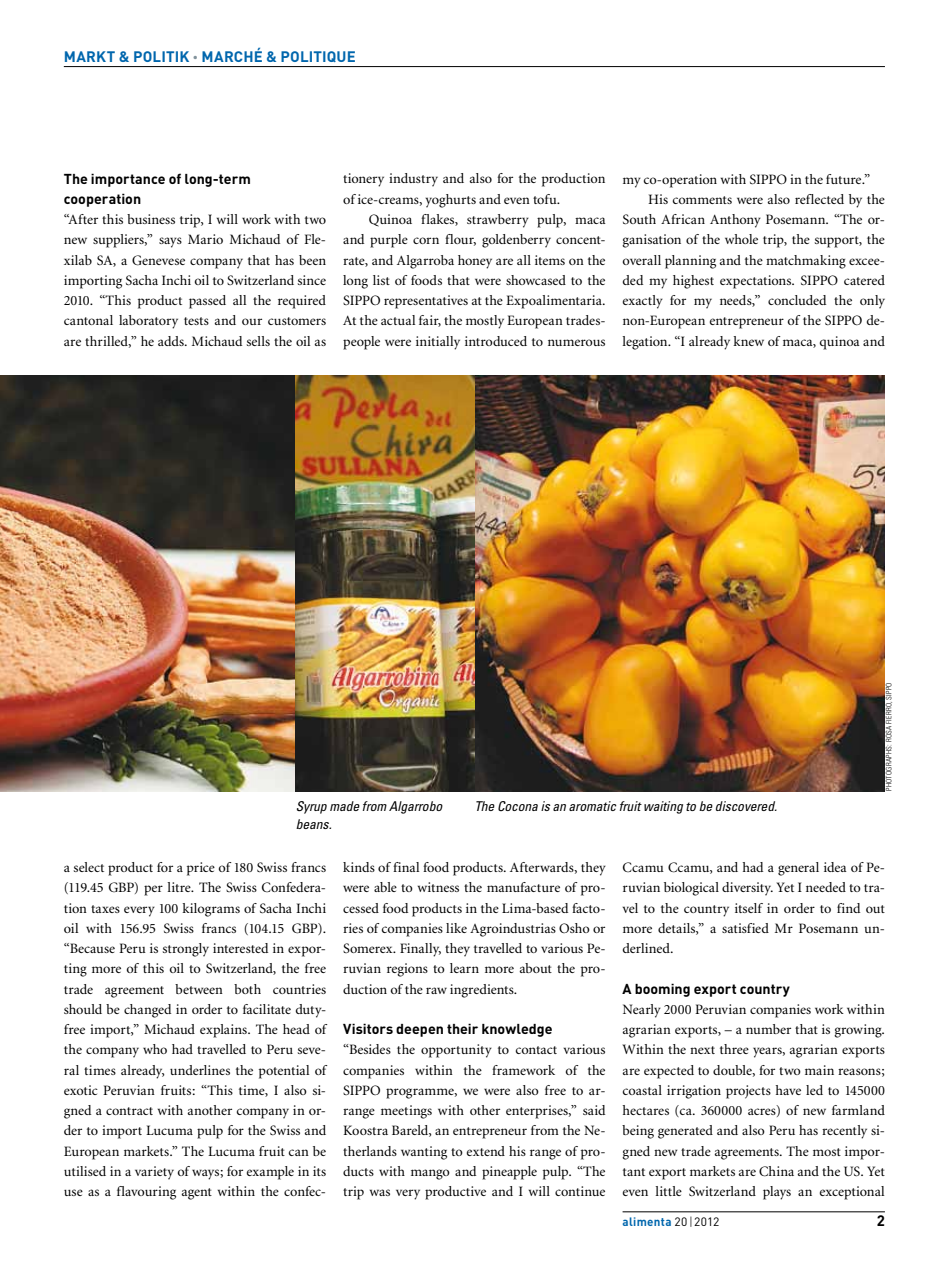
<style>
.page{position:relative;width:936px;height:1263px;background:#fff}
.page>*{position:absolute;margin:0;border:0;box-sizing:border-box;transform-origin:0 0}
.t1{font:700 15px "DIN";letter-spacing:.01em;color:#0066ad}
.t2{font:700 15px "DIN";color:#000}
.t3{font:14.25px/20.2px "Minion";color:#000;text-align:justify}
.t4{font:700 14.25px/20.2px "DIN";color:#000}
.t5{font:italic condensed 13.5px "Univers";letter-spacing:-.005em;color:#000}
.t6{font:700 12px "DIN";color:#0066ad}
.t7{font:300 condensed 7.5px "Univers";letter-spacing:.03em;color:#000}
.s1{font-size:10.5px;color:#82939c}
.s2{font-weight:400;color:#000}
.s3{font-weight:300;color:#000}
</style>
<div class="page">
<hr style="left:64px;top:66px;width:820px;height:1px;background:#000">
<hr style="left:622px;top:1211px;width:262px;height:1px;background:#000">
<img style="left:0;top:375px;width:296px;height:416px">
<img style="left:474px;top:375px;width:410px;height:416px">
<img style="left:296px;top:375px;width:178px;height:416px">
<p class="t1" style="left:64px;top:47px;width:293px">markt &amp; Politik <span class="s1">•</span> Marché &amp; Politique</p>
<p class="t4" style="left:64px;top:168px;width:188px">The importance of long-term cooperation</p>
<p class="t3" style="left:64px;top:210px;width:264px">“After this business trip, I will work with two new suppliers,” says Mario Michaud of Fle&shy;xilab SA, a Genevese company that has been importing Sacha Inchi oil to Switzerland since 2010. “This product passed all the required cantonal laboratory tests and our customers are thrilled,” he adds. Michaud sells the oil as</p>
<p class="t3" style="left:343px;top:169px;width:264px">tionery industry and also for the production of ice-creams, yoghurts and even tofu.</p>
<p class="t3" style="left:343px;top:210px;width:264px;text-indent:26px">Quinoa flakes, strawberry pulp, maca and purple corn flour, goldenberry concent&shy;rate, and Algarroba honey are all items on the long list of foods that were showcased to the SIPPO representatives at the Expoalimentaria.<br>At the actual fair, the mostly European trades&shy;people were initially introduced to numerous</p>
<p class="t3" style="left:622px;top:169px;width:249px">my co-operation with SIPPO in the future.”</p>
<p class="t3" style="left:648px;top:190px;width:238px">His comments were also reflected by the</p>
<p class="t3" style="left:622px;top:210px;width:264px">South African Anthony Posemann. “The or-</p>
<p class="t3" style="left:622px;top:230px;width:264px">ganisation of the whole trip, the support, the</p>
<p class="t3" style="left:622px;top:250px;width:264px">overall planning and the matchmaking excee-</p>
<p class="t3" style="left:622px;top:271px;width:264px">ded my highest expectations. SIPPO catered</p>
<p class="t3" style="left:622px;top:291px;width:264px">exactly for my needs,” concluded the only</p>
<p class="t3" style="left:622px;top:311px;width:264px">non-European entrepreneur of the SIPPO de-</p>
<p class="t3" style="left:622px;top:331px;width:264px">legation. “I already knew of maca, quinoa and</p>
<p class="t7" style="left:884px;top:791px;width:110px;rotate:-90deg">Photographs: Rosa Fierro, Sippo</p>
<p class="t5" style="left:296px;top:798px;width:148px">Syrup made from Algarrobo</p>
<p class="t5" style="left:474px;top:798px;width:304px">The Cocona is an aromatic fruit waiting to be discovered.</p>
<p class="t5" style="left:296px;top:816px;width:37px">beans.</p>
<p class="t3" style="left:64px;top:858px;width:264px">a select product for a price of 180 Swiss francs (119.45 GBP) per litre. The Swiss Confedera&shy;tion taxes every 100 kilograms of Sacha Inchi oil with 156.95 Swiss francs (104.15 GBP). “Because Peru is strongly interested in expor&shy;ting more of this oil to Switzerland, the free trade agreement between both countries should be changed in order to facilitate duty&shy;free import,” Michaud explains. The head of the company who had travelled to Peru seve&shy;ral times already, underlines the potential of exotic Peruvian fruits: “This time, I also si&shy;gned a contract with another company in or&shy;der to import Lucuma pulp for the Swiss and European markets.” The Lucuma fruit can be utilised in a variety of ways; for example in its use as a flavouring agent within the confec-</p>
<p class="t3" style="left:343px;top:858px;width:264px">kinds of final food products. Afterwards, they were able to witness the manufacture of pro&shy;cessed food products in the Lima-based facto&shy;ries of companies like Agroindustrias Osho or Somerex. Finally, they travelled to various Pe&shy;ruvian regions to learn more about the pro&shy;duction of the raw ingredients.</p>
<p class="t4" style="left:343px;top:1018px;width:211px">Visitors deepen their knowledge</p>
<p class="t3" style="left:343px;top:1040px;width:264px">“Besides the opportunity to contact various companies within the framework of the SIPPO programme, we were also free to ar&shy;range meetings with other enterprises,” said Koostra Bareld, an entrepreneur from the Ne&shy;therlands wanting to extend his range of pro&shy;ducts with mango and pineapple pulp. “The trip was very productive and I will continue</p>
<p class="t3" style="left:622px;top:858px;width:264px">Ccamu Ccamu, and had a general idea of Pe&shy;ruvian biological diversity. Yet I needed to tra&shy;vel to the country itself in order to find out more details,” a satisfied Mr Posemann un&shy;derlined.</p>
<p class="t4" style="left:622px;top:978px;width:169px">A booming export country</p>
<p class="t3" style="left:622px;top:1000px;width:264px">Nearly 2000 Peruvian companies work within agrarian exports, – a number that is growing.<br>Within the next three years, agrarian exports are expected to double, for two main reasons; coastal irrigation projects have led to 145000 hectares (ca. 360000 acres) of new farmland being generated and also Peru has recently si&shy;gned new trade agreements. The most impor&shy;tant export markets are China and the US. Yet even little Switzerland plays an exceptional</p>
<p class="t6" style="left:622px;top:1213px;width:98px">alimenta <span class="s2">20</span> <span class="s3">|</span><span class="s2">2012</span></p>
<p class="t2" style="left:876px;top:1210px;width:10px">2</p>
</div>
